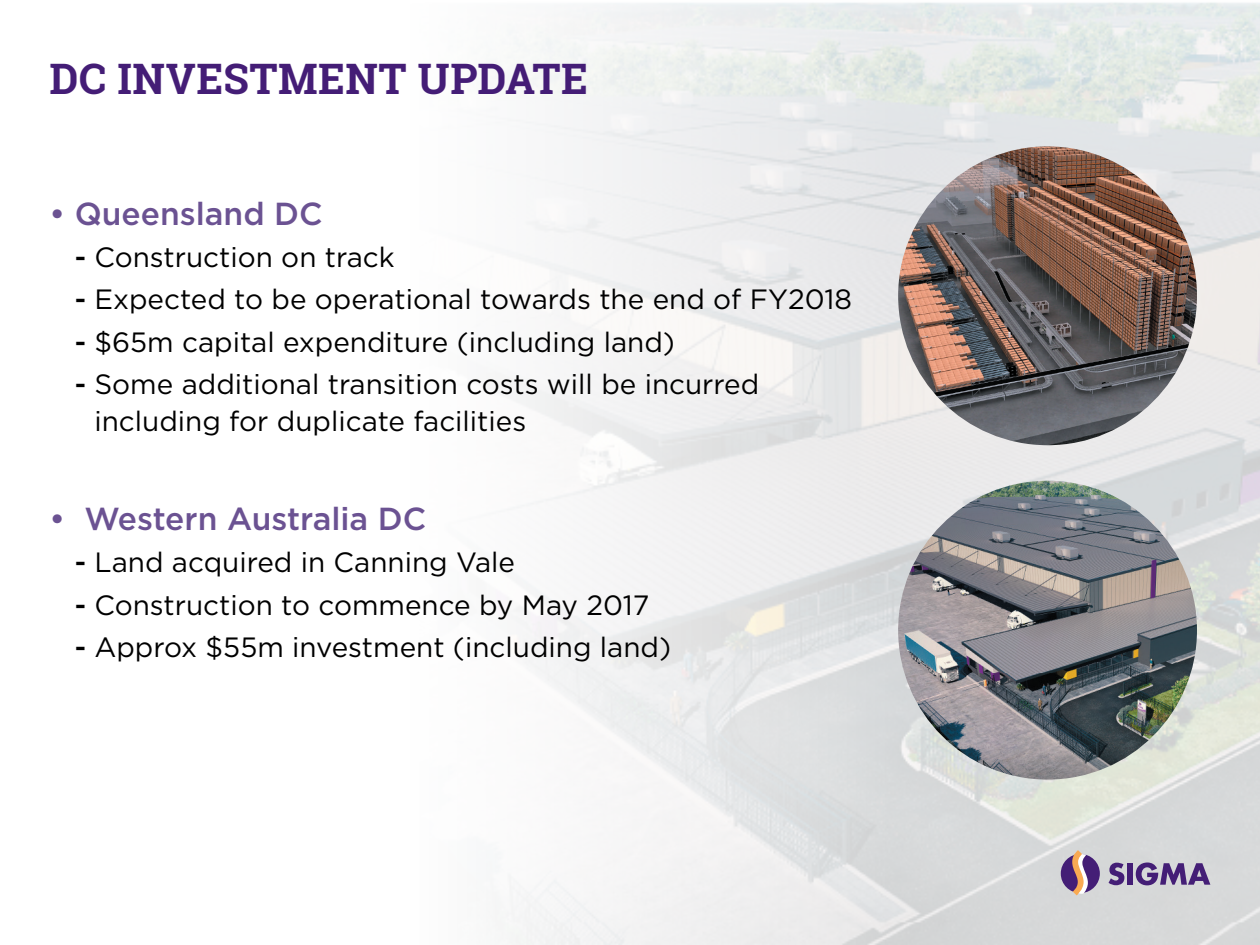
<style>
.page{position:relative;width:1260px;height:945px;background:#fff}
.page>*{position:absolute;margin:0;border:0;box-sizing:border-box;transform-origin:0 0}
.t1{font:700 42px "Roboto Slab";letter-spacing:.01em;color:#441d76}
.t2{font:500 31.85px "Gotham";color:#6b5292}
.t3{font:27.82px/36.8px "Gotham";color:#000}
.s1{font-weight:500}
</style>
<div class="page">
<img style="left:507px;top:2px;width:753px;height:943px">
<svg style="left:1109px;top:863px;width:15px;height:22px"></svg>
<div style="left:1127px;top:863px;width:6px;height:22px;background:#441e76"></div>
<svg style="left:1136px;top:863px;width:74px;height:22px;background:#836fa1"></svg>
<svg style="left:1061px;top:850px;width:39px;height:45px;background:#9d809b"></svg>
<img style="left:898px;top:146px;width:299px;height:299px;border-radius:149px">
<img style="left:898px;top:481px;width:299px;height:299px;border-radius:149px">
<h1 class="t1" style="left:50px;top:50px;width:540px">DC INVESTMENT UPDATE</h1>
<p class="t2" style="left:50px;top:195px;width:275px">• Queensland DC</p>
<p class="t3" style="left:75px;top:238px;width:321px"><span class="s1">-</span> Construction on track</p>
<p class="t3" style="left:75px;top:281px;width:779px"><span class="s1">-</span> Expected to be operational towards the end of FY2018</p>
<p class="t3" style="left:75px;top:323px;width:602px"><span class="s1">-</span> $65m capital expenditure (including land)</p>
<p class="t3" style="left:94px;top:366px;width:666px;text-indent:-20px"><span class="s1">-</span> Some additional transition costs will be incurred including for duplicate facilities</p>
<p class="t2" style="left:50px;top:500px;width:378px">• Western Australia DC</p>
<p class="t3" style="left:75px;top:543px;width:442px"><span class="s1">-</span> Land acquired in Canning Vale</p>
<p class="t3" style="left:75px;top:586px;width:576px"><span class="s1">-</span> Construction to commence by May 2017</p>
<p class="t3" style="left:75px;top:628px;width:598px"><span class="s1">-</span> Approx $55m investment (including land)</p>
</div>
